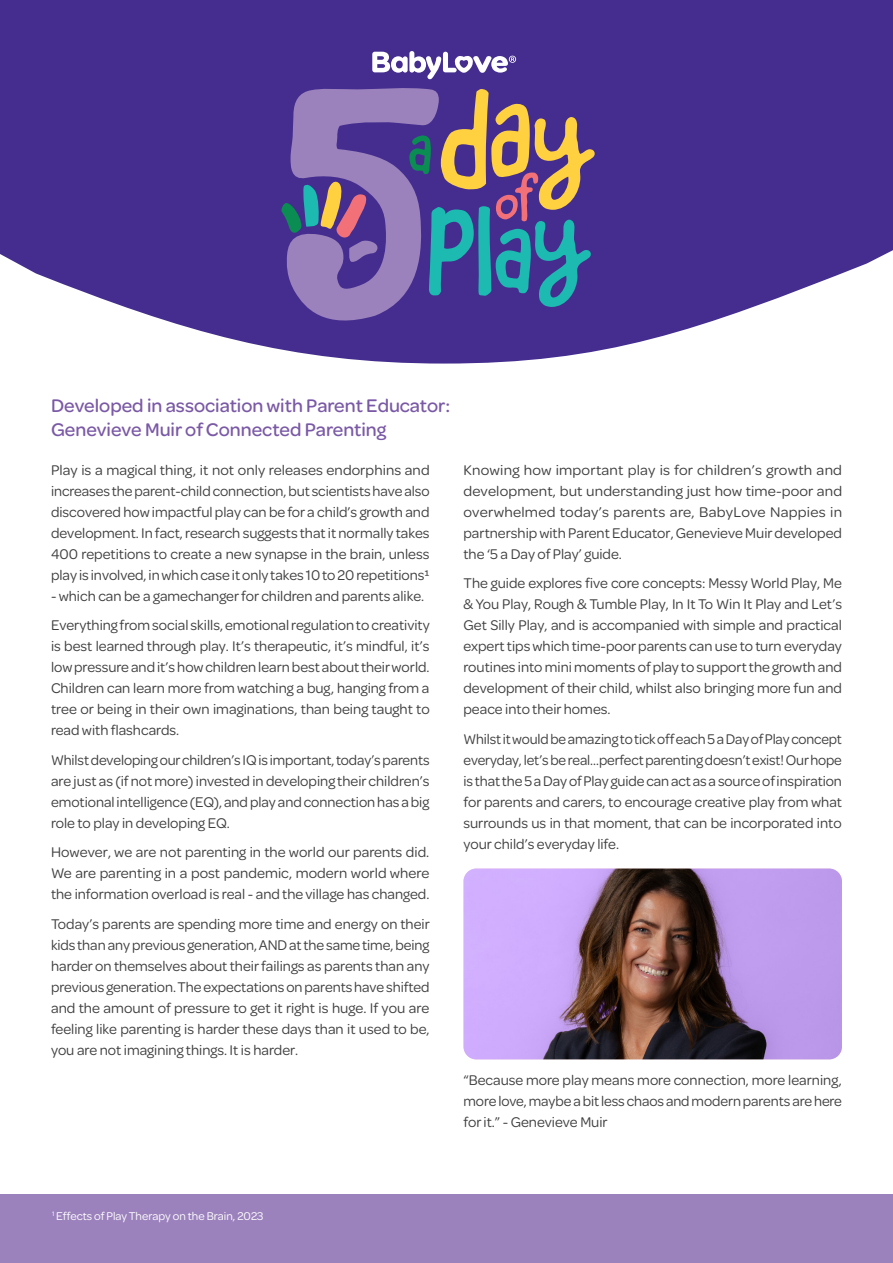
<style>
.page{position:relative;width:893px;height:1263px;background:#fff}
.page>*{position:absolute;margin:0;border:0;box-sizing:border-box;transform-origin:0 0}
.t1{font:500 19.5px/24px "Omnes";color:#7a59a6}
.t2{font:15px/21px "Omnes";color:#3e3e3f;text-align:justify}
.t3{font:15px/21px "Omnes";color:#3e3e3f;text-align:justify;scale:1.04 1}
.t4{font:12px "Omnes";color:#fff}
</style>
<div class="page">
<svg style="left:0;top:0;width:893px;height:364px;fill:#442d8e"></svg>
<svg style="left:372px;top:51px;width:144px;height:28px"></svg>
<svg style="left:281px;top:86px;width:314px;height:245px"></svg>
<img style="left:463px;top:868px;width:379px;height:191px">
<div style="left:0;top:1195px;width:893px;height:68px;background:#9c82bd"></div>
<p class="t1" style="left:51px;top:393px;width:401px">Developed in association with Parent Educator:<br>Genevieve Muir of Connected Parenting</p>
<p class="t2" style="left:51px;top:458px;width:380px">Play is a magical thing, it not only releases endorphins and increases the parent-child connection, but scientists have also discovered how impactful play can be for a child’s growth and development. In fact, research suggests that it normally takes 400 repetitions to create a new synapse in the brain, unless play is involved, in which case it only takes 10 to 20 repetitions1</p>
<p class="t2" style="left:51px;top:584px;width:375px">- which can be a gamechanger for children and parents alike.</p>
<p class="t2" style="left:51px;top:614px;width:380px">Everything from social skills, emotional regulation to creativity is best learned through play. It’s therapeutic, it’s mindful, it’s low pressure and it’s how children learn best about their world.<br>Children can learn more from watching a bug, hanging from a tree or being in their own imaginations, than being taught to read with flashcards.</p>
<p class="t2" style="left:51px;top:748px;width:380px">Whilst developing our children’s IQ is important, today’s parents are just as (if not more) invested in developing their children’s emotional intelligence (EQ), and play and connection has a big role to play in developing EQ.</p>
<p class="t2" style="left:51px;top:841px;width:380px">However, we are not parenting in the world our parents did.<br>We are parenting in a post pandemic, modern world where the information overload is real - and the village has changed.</p>
<p class="t2" style="left:51px;top:912px;width:380px">Today’s parents are spending more time and energy on their kids than any previous generation, AND at the same time, being harder on themselves about their failings as parents than any previous generation. The expectations on parents have shifted and the amount of pressure to get it right is huge. If you are feeling like parenting is harder these days than it used to be, you are not imagining things. It is harder.</p>
<p class="t3" style="left:463px;top:458px;width:366px">Knowing how important play is for children’s growth and development, but understanding just how time-poor and overwhelmed today’s parents are, BabyLove Nappies in partnership with Parent Educator, Genevieve Muir developed the ‘5 a Day of Play’ guide.</p>
<p class="t2" style="left:463px;top:572px;width:380px">The guide explores five core concepts: Messy World Play, Me &amp; You Play, Rough &amp; Tumble Play, In It To Win It Play and Let’s Get Silly Play, and is accompanied with simple and practical expert tips which time-poor parents can use to turn everyday routines into mini moments of play to support the growth and development of their child, whilst also bringing more fun and peace into their homes.</p>
<p class="t2" style="left:463px;top:727px;width:380px">Whilst it would be amazing to tick off each 5 a Day of Play concept everyday, let’s be real…perfect parenting doesn’t exist! Our hope is that the 5 a Day of Play guide can act as a source of inspiration for parents and carers, to encourage creative play from what surrounds us in that moment, that can be incorporated into your child’s everyday life.</p>
<p class="t2" style="left:463px;top:1068px;width:380px">“Because more play means more connection, more learning, more love, maybe a bit less chaos and modern parents are here for it.” - Genevieve Muir</p>
<p class="t4" style="left:52px;top:1208px;width:213px"><sup>1</sup> Effects of Play Therapy on the Brain, 2023</p>
</div>
